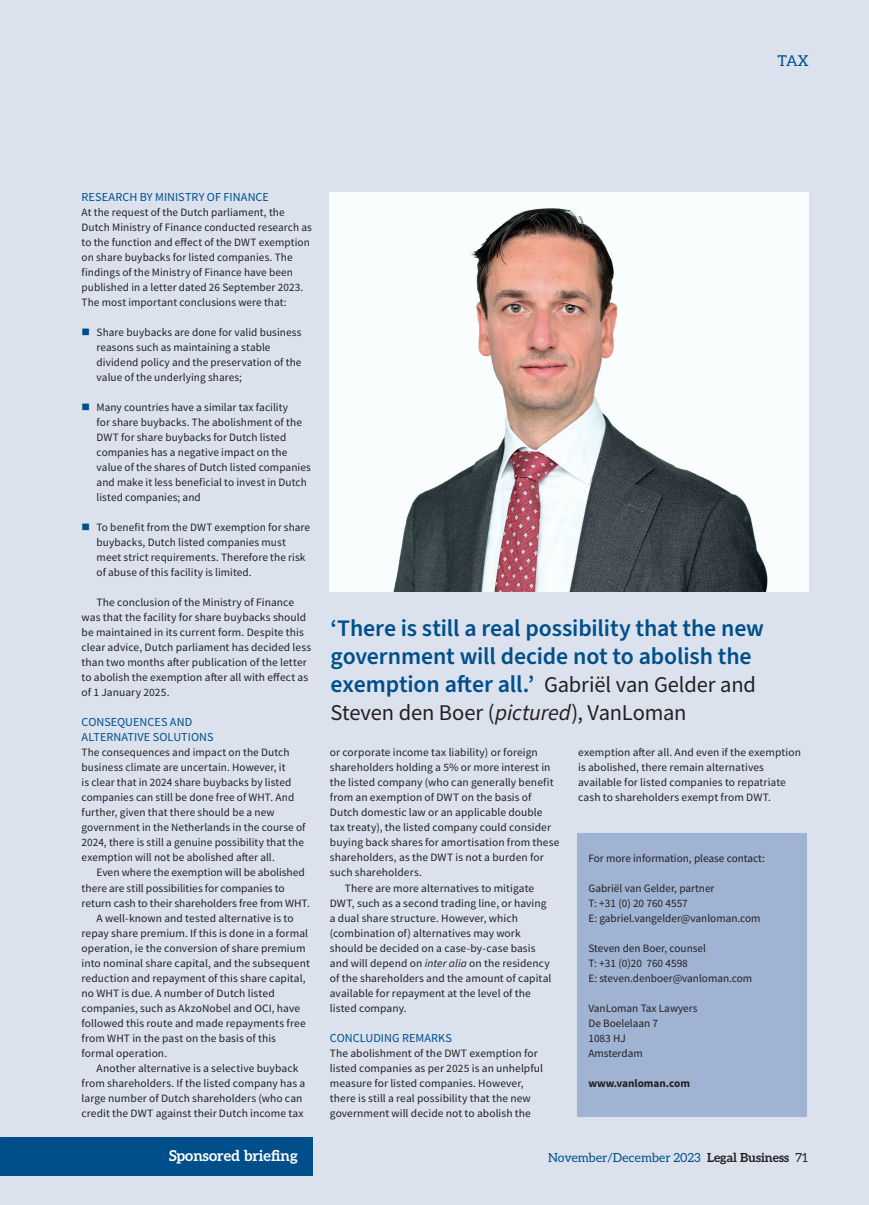
<style>
.page{position:relative;width:869px;height:1205px;background:#fff}
.page>*{position:absolute;margin:0;border:0;box-sizing:border-box;transform-origin:0 0}
.Pullquote__col{font:600 23.75px/27.8px "Source Sans Pro";letter-spacing:-.005em;color:#004f8a}
.Pullquote__col-2{font:22.5px "Source Sans Pro";letter-spacing:-.01em;color:#231f20}
.t1{font:700 15px "Aleo";color:#fff}
.t2{font:15px "Aleo";color:#004f8a}
.t3{font:12.5px "Aleo";color:#004f8a}
.Subhead{font:12.25px/15px "Source Sans Pro";letter-spacing:.005em;color:#004f8a}
.Body__light_indented{font:11.25px/15px "Source Sans Pro";letter-spacing:.005em;color:#231f20}
.Body__light{font:11.25px/15px "Source Sans Pro";letter-spacing:.005em;color:#231f20}
.Bullet_point_indent_-_type_n_and_tab_at_{font:11.25px/15px "Source Sans Pro";letter-spacing:.005em;color:#231f20}
.t4{font:700 11.25px "Source Sans Pro";color:#231f20}
.s1{color:#004f8a}
.s2{font-weight:400;font-size:22.5px;color:#231f20}
.s3{font-style:italic}
.s4{font-weight:700;color:#231f20}
.s5{color:#231f20}
</style>
<div class="page">
<div style="left:0;top:0;width:868px;height:1205px;background:#dbe2ee"></div>
<div style="left:577px;top:833px;width:229px;height:283px;background:#a0b3d3"></div>
<img style="left:330px;top:193px;width:478px;height:398px">
<div style="left:0;top:1137px;width:312px;height:39px;background:#004f8a"></div>
<h3 class="t2" style="left:777px;top:52px;width:33px">TAX</h3>
<p class="Subhead" style="left:81px;top:190px;width:189px">RESEARCH BY MINISTRY OF FINANCE</p>
<p class="Body__light" style="left:81px;top:205px;width:232px">At the request of the Dutch parliament, the Dutch Ministry of Finance conducted research as to the function and effect of the DWT exemption on share buybacks for listed companies. The findings of the Ministry of Finance have been published in a letter dated 26 September 2023.<br>The most important conclusions were that:</p>
<p class="Bullet_point_indent_-_type_n_and_tab_at_" style="left:96px;top:325px;width:206px;text-indent:-15px"><span class="s1">■</span> Share buybacks are done for valid business reasons such as maintaining a stable dividend policy and the preservation of the value of the underlying shares;</p>
<p class="Bullet_point_indent_-_type_n_and_tab_at_" style="left:96px;top:400px;width:216px;text-indent:-15px"><span class="s1">■</span> Many countries have a similar tax facility<br>for share buybacks. The abolishment of the DWT for share buybacks for Dutch listed companies has a negative impact on the value of the shares of Dutch listed companies and make it less beneficial to invest in Dutch listed companies; and</p>
<p class="Bullet_point_indent_-_type_n_and_tab_at_" style="left:96px;top:520px;width:215px;text-indent:-15px"><span class="s1">■</span> To benefit from the DWT exemption for share buybacks, Dutch listed companies must meet strict requirements. Therefore the risk of abuse of this facility is limited.</p>
<p class="Body__light_indented" style="left:81px;top:595px;width:231px;text-indent:15px">The conclusion of the Ministry of Finance was that the facility for share buybacks should be maintained in its current form. Despite this clear advice, Dutch parliament has decided less than two months after publication of the letter to abolish the exemption after all with effect as of 1 January 2025.</p>
<p class="Subhead" style="left:81px;top:715px;width:133px">CONSEQUENCES AND<br>ALTERNATIVE SOLUTIONS</p>
<p class="Body__light" style="left:81px;top:745px;width:225px">The consequences and impact on the Dutch business climate are uncertain. However, it<br>is clear that in 2024 share buybacks by listed companies can still be done free of WHT. And further, given that there should be a new government in the Netherlands in the course of 2024, there is still a genuine possibility that the exemption will not be abolished after all.</p>
<p class="Body__light_indented" style="left:81px;top:865px;width:230px;text-indent:15px">Even where the exemption will be abolished there are still possibilities for companies to return cash to their shareholders free from WHT.</p>
<p class="Body__light_indented" style="left:81px;top:910px;width:230px;text-indent:15px">A well-known and tested alternative is to repay share premium. If this is done in a formal operation, ie the conversion of share premium into nominal share capital, and the subsequent reduction and repayment of this share capital, no WHT is due. A number of Dutch listed companies, such as AkzoNobel and OCI, have followed this route and made repayments free from WHT in the past on the basis of this formal operation.</p>
<p class="Body__light_indented" style="left:81px;top:1060px;width:225px;text-indent:15px">Another alternative is a selective buyback from shareholders. If the listed company has a large number of Dutch shareholders (who can credit the DWT against their Dutch income tax</p>
<p class="t1" style="left:169px;top:1146px;width:130px">Sponsored briefing</p>
<p class="Pullquote__col" style="left:330px;top:615px;width:434px">‘There is still a real possibility that the new government will decide not to abolish the exemption after all.’ <span class="s2">Gabriël van Gelder and</span></p>
<p class="Pullquote__col-2" style="left:330px;top:698px;width:357px">Steven den Boer (<span class="s3">pictured</span>), VanLoman</p>
<p class="Body__light_indented" style="left:330px;top:745px;width:231px">or corporate income tax liability) or foreign shareholders holding a 5% or more interest in the listed company (who can generally benefit from an exemption of DWT on the basis of Dutch domestic law or an applicable double tax treaty), the listed company could consider buying back shares for amortisation from these shareholders, as the DWT is not a burden for such shareholders.</p>
<p class="Body__light_indented" style="left:330px;top:880px;width:223px;text-indent:15px">There are more alternatives to mitigate DWT, such as a second trading line, or having a dual share structure. However, which (combination of) alternatives may work should be decided on a case-by-case basis and will depend on <span class="s3">inter alia</span> on the residency of the shareholders and the amount of capital available for repayment at the level of the listed company.</p>
<p class="Subhead" style="left:330px;top:1030px;width:124px">CONCLUDING REMARKS</p>
<p class="Body__light" style="left:330px;top:1045px;width:215px">The abolishment of the DWT exemption for listed companies as per 2025 is an unhelpful measure for listed companies. However, there is still a real possibility that the new government will decide not to abolish the</p>
<p class="Body__light" style="left:578px;top:745px;width:224px">exemption after all. And even if the exemption is abolished, there remain alternatives available for listed companies to repatriate cash to shareholders exempt from DWT.</p>
<p class="Body__light_indented" style="left:588px;top:851px;width:178px">For more information, please contact:</p>
<p class="Body__light_indented" style="left:588px;top:881px;width:127px">Gabriël van Gelder, partner</p>
<p class="Body__light_indented" style="left:588px;top:896px;width:101px">T: +31 (0) 20 760 4557</p>
<p class="Body__light_indented" style="left:588px;top:911px;width:173px">E: gabriel.vangelder@vanloman.com</p>
<p class="Body__light_indented" style="left:588px;top:941px;width:119px">Steven den Boer, counsel</p>
<p class="Body__light_indented" style="left:588px;top:956px;width:101px">T: +31 (0)20 760 4598</p>
<p class="Body__light_indented" style="left:588px;top:971px;width:165px">E: steven.denboer@vanloman.com</p>
<p class="Body__light_indented" style="left:588px;top:1001px;width:110px">VanLoman Tax Lawyers</p>
<p class="Body__light_indented" style="left:588px;top:1016px;width:71px">De Boelelaan 7</p>
<p class="Body__light_indented" style="left:588px;top:1031px;width:39px">1083 HJ</p>
<p class="Body__light_indented" style="left:588px;top:1046px;width:56px">Amsterdam</p>
<p class="t4" style="left:588px;top:1076px;width:103px">www.vanloman.com</p>
<p class="t3" style="left:548px;top:1150px;width:261px">November/December 2023 <span class="s4">Legal Business</span> <span class="s5">71</span></p>
</div>
